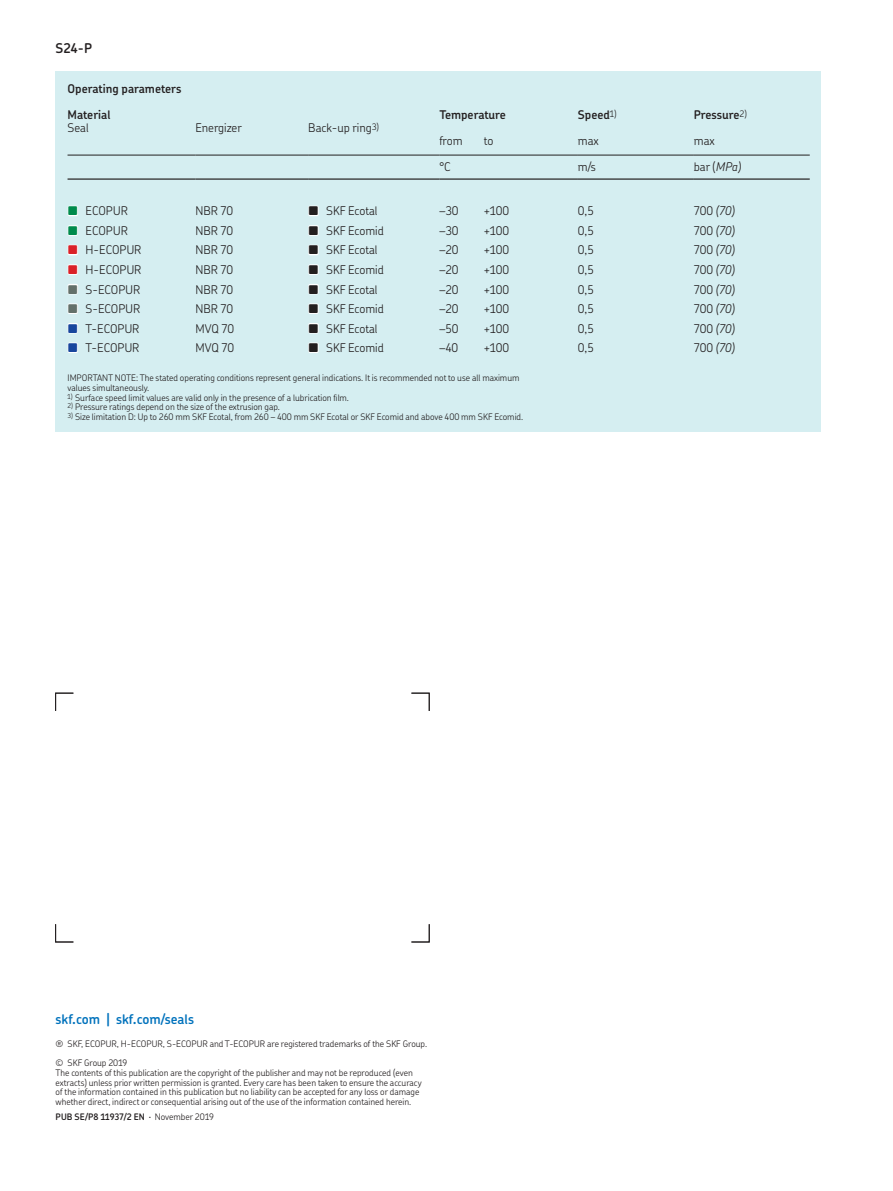
<style>
.page{position:relative;width:893px;height:1191px;background:#fff}
.page>*{position:absolute;margin:0;border:0;box-sizing:border-box;transform-origin:0 0}
.t1{font:600 13.5px "SKF Chevin OT";color:#0072bc}
.t2{font:600 13.5px "SKF Chevin OT";color:#231f20}
.t3{font:300 12px "SKF Chevin OT";color:#231f20}
.t4{font:italic 300 12px "SKF Chevin OT";color:#231f20}
.t5{font:600 12px/26.1px "SKF Chevin OT";color:#231f20}
.t6{font:300 9px/9.8px "SKF Chevin OT";color:#231f20}
.t7{font:600 9px "SKF Chevin OT";color:#231f20}
.s1{font-style:italic}
.s2{color:#008b4c}
.s3{font-style:normal}
.s4{color:#da2128}
.s5{color:#63706a}
.s6{color:#18469d}
.s7{font-weight:300}
</style>
<div class="page">
<svg style="left:55px;top:693px;width:19px;height:18px"></svg>
<svg style="left:411px;top:693px;width:18px;height:18px"></svg>
<svg style="left:55px;top:924px;width:19px;height:18px"></svg>
<svg style="left:411px;top:924px;width:18px;height:18px"></svg>
<div style="left:55px;top:71px;width:765px;height:361px;background:#d5eef1"></div>
<hr style="left:67px;top:155px;width:128px;height:1px;background:#231f20">
<hr style="left:67px;top:178px;width:128px;height:2px;background:#231f20">
<hr style="left:195px;top:155px;width:113px;height:1px;background:#231f20">
<hr style="left:195px;top:178px;width:113px;height:2px;background:#231f20">
<hr style="left:308px;top:155px;width:131px;height:1px;background:#231f20">
<hr style="left:308px;top:178px;width:131px;height:2px;background:#231f20">
<hr style="left:439px;top:155px;width:139px;height:1px;background:#231f20">
<hr style="left:439px;top:178px;width:139px;height:2px;background:#231f20">
<hr style="left:578px;top:155px;width:115px;height:1px;background:#231f20">
<hr style="left:578px;top:178px;width:115px;height:2px;background:#231f20">
<hr style="left:693px;top:155px;width:116px;height:1px;background:#231f20">
<hr style="left:693px;top:178px;width:116px;height:2px;background:#231f20">
<div style="left:68px;top:206px;width:10px;height:10px;border:2px solid #fff"></div>
<div style="left:308px;top:206px;width:11px;height:10px;border:2px solid #fff"></div>
<div style="left:68px;top:225px;width:10px;height:11px;border:2px solid #fff"></div>
<div style="left:308px;top:225px;width:11px;height:11px;border:2px solid #fff"></div>
<div style="left:68px;top:245px;width:10px;height:10px;border:2px solid #fff"></div>
<div style="left:308px;top:245px;width:11px;height:10px;border:2px solid #fff"></div>
<div style="left:68px;top:264px;width:10px;height:11px;border:2px solid #fff"></div>
<div style="left:308px;top:264px;width:11px;height:11px;border:2px solid #fff"></div>
<div style="left:68px;top:284px;width:10px;height:10px;border:2px solid #fff"></div>
<div style="left:308px;top:284px;width:11px;height:10px;border:2px solid #fff"></div>
<div style="left:68px;top:303px;width:10px;height:11px;border:2px solid #fff"></div>
<div style="left:308px;top:303px;width:11px;height:11px;border:2px solid #fff"></div>
<div style="left:68px;top:323px;width:10px;height:11px;border:2px solid #fff"></div>
<div style="left:308px;top:323px;width:11px;height:11px;border:2px solid #fff"></div>
<div style="left:68px;top:343px;width:10px;height:10px;border:2px solid #fff"></div>
<div style="left:308px;top:343px;width:11px;height:10px;border:2px solid #fff"></div>
<h1 class="t2" style="left:55px;top:42px;width:38px">S24-P</h1>
<h2 class="t5" style="left:67px;top:76px;width:115px">Operating parameters<br>Material</h2>
<h2 class="t3" style="left:67px;top:122px;width:23px">Seal</h2>
<h2 class="t3" style="left:195px;top:122px;width:48px">Energizer</h2>
<h2 class="t3" style="left:308px;top:122px;width:72px">Back-up ring<sup>3)</sup></h2>
<h2 class="t5" style="left:439px;top:102px;width:68px">Temperature</h2>
<h2 class="t5" style="left:578px;top:102px;width:40px">Speed<sup>1)</sup></h2>
<h2 class="t5" style="left:693px;top:102px;width:55px">Pressure<sup>2)</sup></h2>
<h2 class="t3" style="left:439px;top:135px;width:25px">from</h2>
<h2 class="t3" style="left:484px;top:135px;width:11px">to</h2>
<h2 class="t3" style="left:578px;top:135px;width:22px">max</h2>
<h2 class="t3" style="left:693px;top:135px;width:22px">max</h2>
<h2 class="t3" style="left:439px;top:161px;width:13px">°C</h2>
<h2 class="t3" style="left:578px;top:161px;width:19px">m/s</h2>
<h2 class="t3" style="left:693px;top:161px;width:49px">bar (<span class="s1">MPa)</span></h2>
<h2 class="t3" style="left:67px;top:205px;width:62px"><span class="s2">■</span> ECOPUR</h2>
<h2 class="t3" style="left:195px;top:205px;width:39px">NBR 70</h2>
<h2 class="t3" style="left:308px;top:205px;width:71px">■ SKF Ecotal</h2>
<h2 class="t3" style="left:439px;top:205px;width:21px">–30</h2>
<h2 class="t3" style="left:484px;top:205px;width:27px">+100</h2>
<h2 class="t3" style="left:578px;top:205px;width:17px">0,5</h2>
<h2 class="t4" style="left:693px;top:205px;width:42px"><span class="s3">700</span> (70)</h2>
<h2 class="t3" style="left:67px;top:225px;width:62px"><span class="s2">■</span> ECOPUR</h2>
<h2 class="t3" style="left:195px;top:225px;width:39px">NBR 70</h2>
<h2 class="t3" style="left:308px;top:225px;width:77px">■ SKF Ecomid</h2>
<h2 class="t3" style="left:439px;top:225px;width:21px">–30</h2>
<h2 class="t3" style="left:484px;top:225px;width:27px">+100</h2>
<h2 class="t3" style="left:578px;top:225px;width:17px">0,5</h2>
<h2 class="t4" style="left:693px;top:225px;width:42px"><span class="s3">700</span> (70)</h2>
<h2 class="t3" style="left:67px;top:245px;width:75px"><span class="s4">■</span> H-ECOPUR</h2>
<h2 class="t3" style="left:195px;top:245px;width:39px">NBR 70</h2>
<h2 class="t3" style="left:308px;top:245px;width:71px">■ SKF Ecotal</h2>
<h2 class="t3" style="left:439px;top:245px;width:21px">–20</h2>
<h2 class="t3" style="left:484px;top:245px;width:27px">+100</h2>
<h2 class="t3" style="left:578px;top:245px;width:17px">0,5</h2>
<h2 class="t4" style="left:693px;top:245px;width:42px"><span class="s3">700</span> (70)</h2>
<h2 class="t3" style="left:67px;top:264px;width:75px"><span class="s4">■</span> H-ECOPUR</h2>
<h2 class="t3" style="left:195px;top:264px;width:39px">NBR 70</h2>
<h2 class="t3" style="left:308px;top:264px;width:77px">■ SKF Ecomid</h2>
<h2 class="t3" style="left:439px;top:264px;width:21px">–20</h2>
<h2 class="t3" style="left:484px;top:264px;width:27px">+100</h2>
<h2 class="t3" style="left:578px;top:264px;width:17px">0,5</h2>
<h2 class="t4" style="left:693px;top:264px;width:42px"><span class="s3">700</span> (70)</h2>
<h2 class="t3" style="left:67px;top:284px;width:74px"><span class="s5">■</span> S-ECOPUR</h2>
<h2 class="t3" style="left:195px;top:284px;width:39px">NBR 70</h2>
<h2 class="t3" style="left:308px;top:284px;width:71px">■ SKF Ecotal</h2>
<h2 class="t3" style="left:439px;top:284px;width:21px">–20</h2>
<h2 class="t3" style="left:484px;top:284px;width:27px">+100</h2>
<h2 class="t3" style="left:578px;top:284px;width:17px">0,5</h2>
<h2 class="t4" style="left:693px;top:284px;width:42px"><span class="s3">700</span> (70)</h2>
<h2 class="t3" style="left:67px;top:303px;width:74px"><span class="s5">■</span> S-ECOPUR</h2>
<h2 class="t3" style="left:195px;top:303px;width:39px">NBR 70</h2>
<h2 class="t3" style="left:308px;top:303px;width:77px">■ SKF Ecomid</h2>
<h2 class="t3" style="left:439px;top:303px;width:21px">–20</h2>
<h2 class="t3" style="left:484px;top:303px;width:27px">+100</h2>
<h2 class="t3" style="left:578px;top:303px;width:17px">0,5</h2>
<h2 class="t4" style="left:693px;top:303px;width:42px"><span class="s3">700</span> (70)</h2>
<h2 class="t3" style="left:67px;top:323px;width:73px"><span class="s6">■</span> T-ECOPUR</h2>
<h2 class="t3" style="left:195px;top:323px;width:40px">MVQ 70</h2>
<h2 class="t3" style="left:308px;top:323px;width:71px">■ SKF Ecotal</h2>
<h2 class="t3" style="left:439px;top:323px;width:21px">–50</h2>
<h2 class="t3" style="left:484px;top:323px;width:27px">+100</h2>
<h2 class="t3" style="left:578px;top:323px;width:17px">0,5</h2>
<h2 class="t4" style="left:693px;top:323px;width:42px"><span class="s3">700</span> (70)</h2>
<h2 class="t3" style="left:67px;top:342px;width:73px"><span class="s6">■</span> T-ECOPUR</h2>
<h2 class="t3" style="left:195px;top:342px;width:40px">MVQ 70</h2>
<h2 class="t3" style="left:308px;top:342px;width:77px">■ SKF Ecomid</h2>
<h2 class="t3" style="left:439px;top:342px;width:20px">–40</h2>
<h2 class="t3" style="left:484px;top:342px;width:27px">+100</h2>
<h2 class="t3" style="left:578px;top:342px;width:17px">0,5</h2>
<h2 class="t4" style="left:693px;top:342px;width:42px"><span class="s3">700</span> (70)</h2>
<p class="t6" style="left:67px;top:373px;width:453px">IMPORTANT NOTE: The stated operating conditions represent general indications. It is recommended not to use all maximum values simultaneously.</p>
<p class="t6" style="left:67px;top:393px;width:283px"><sup>1)</sup> Surface speed limit values are valid only in the presence of a lubrication film.</p>
<p class="t6" style="left:67px;top:403px;width:214px"><sup>2)</sup> Pressure ratings depend on the size of the extrusion gap.</p>
<p class="t6" style="left:67px;top:412px;width:457px"><sup>3)</sup> Size limitation D: Up to 260 mm SKF Ecotal, from 260 – 400 mm SKF Ecotal or SKF Ecomid and above 400 mm SKF Ecomid.</p>
<h1 class="t1" style="left:55px;top:1012px;width:140px">skf.com | skf.com/seals</h1>
<p class="t6" style="left:55px;top:1035px;width:373px;line-height:19.4px">® SKF, ECOPUR, H-ECOPUR, S-ECOPUR and T-ECOPUR are registered trademarks of the SKF Group. © SKF Group 2019</p>
<p class="t6" style="left:55px;top:1068px;width:367px">The contents of this publication are the copyright of the publisher and may not be reproduced (even extracts) unless prior written permission is granted. Every care has been taken to ensure the accuracy of the information contained in this publication but no liability can be accepted for any loss or damage whether direct, indirect or consequential arising out of the use of the information contained herein.</p>
<p class="t7" style="left:55px;top:1112px;width:160px">PUB SE/P8 11937/2 EN <span class="s7">· November 2019</span></p>
</div>
